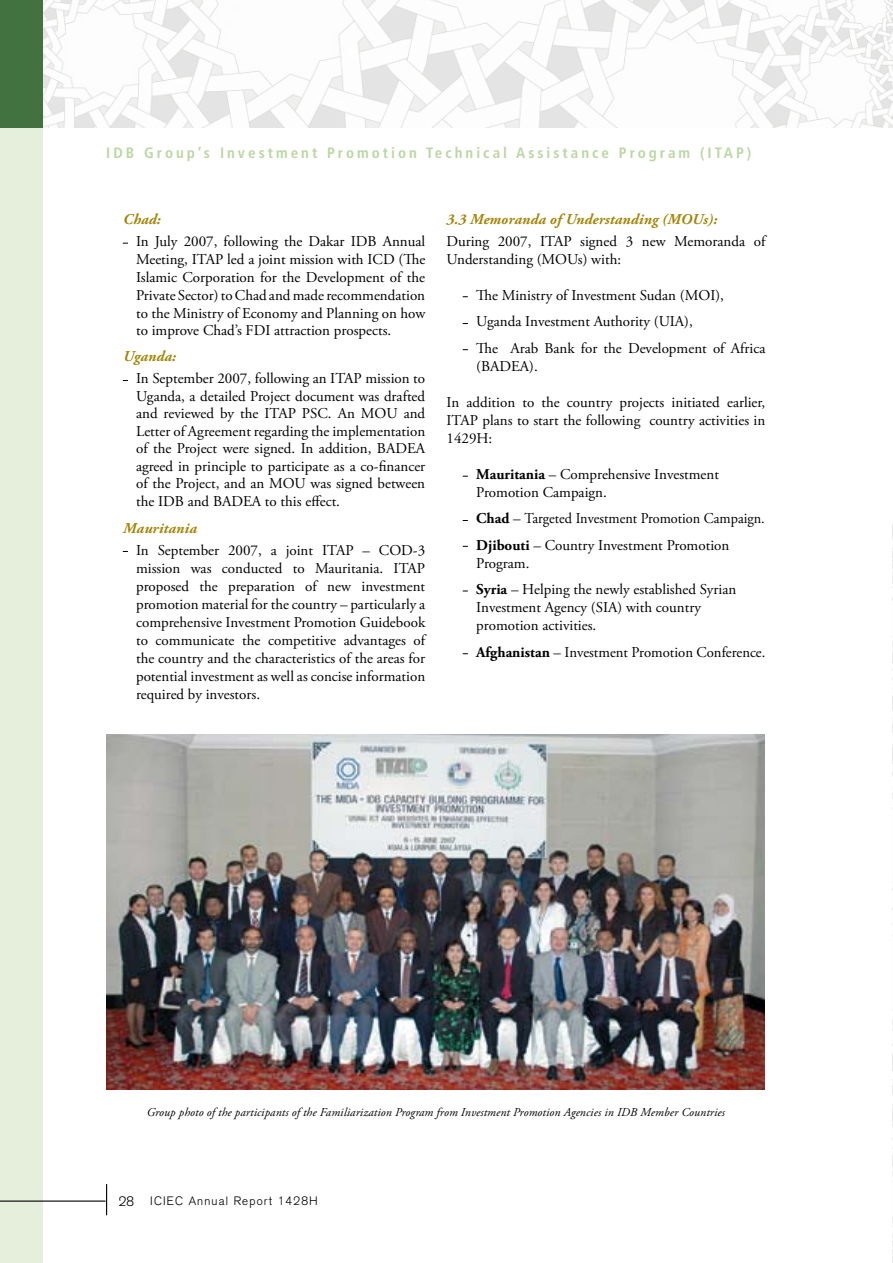
<style>
.page{position:relative;width:893px;height:1263px;background:#fff}
.page>*{position:absolute;margin:0;border:0;box-sizing:border-box;transform-origin:0 0}
.t1{font:15px/18px "Adobe Garamond Pro";color:#000}
.t2{font:700 condensed 15px "Frutiger";letter-spacing:.2em;color:#bbd6a2}
.t3{font:italic 700 15px "Adobe Garamond Pro";letter-spacing:.01em;color:#a38509}
.t4{font:300 13.5px "Akzidenz Grotesk";color:#000}
.t5{font:italic 12px "Adobe Garamond Pro";letter-spacing:.01em;color:#000}
.t6{font:300 12px "Akzidenz Grotesk";letter-spacing:.1em;color:#000}
.s1{font-weight:700}
</style>
<div class="page">
<div style="left:0;top:124px;width:43px;height:1139px;background:#e5efdb"></div>
<hr style="left:106px;top:1184px;width:1px;height:31px;background:#000">
<hr style="left:0;top:1200px;width:106px;height:2px;background:#000">
<img style="left:43px;top:0;width:849px;height:128px">
<div style="left:0;top:0;width:43px;height:128px;background:#427240"></div>
<img style="left:892px;top:526px;width:1px;height:737px">
<hr style="left:892px;top:0;width:1px;height:526px;background:#427240">
<svg style="left:892px;top:416px;width:1px;height:110px"></svg>
<svg style="left:892px;top:0;width:1px;height:113px"></svg>
<img style="left:107px;top:734px;width:658px;height:356px">
<p class="t2" style="left:106px;top:144px;width:646px">IDB Group’s Investment Promotion Technical Assistance Program (ITAP)</p>
<p class="t3" style="left:123px;top:210px;width:39px">Chad:</p>
<p class="t1" style="left:136px;top:233px;width:291px;text-align:justify;text-indent:-13px">- In July 2007, following the Dakar IDB Annual Meeting, ITAP led a joint mission with ICD (The Islamic Corporation for the Development of the Private Sector) to Chad and made recommendation to the Ministry of Economy and Planning on how to improve Chad’s FDI attraction prospects.</p>
<p class="t3" style="left:123px;top:348px;width:54px">Uganda:</p>
<p class="t1" style="left:136px;top:370px;width:291px;line-height:17.5px;text-align:justify;text-indent:-13px">- In September 2007, following an ITAP mission to Uganda, a detailed Project document was drafted and reviewed by the ITAP PSC. An MOU and Letter of Agreement regarding the implementation of the Project were signed. In addition, BADEA agreed in principle to participate as a co-financer of the Project, and an MOU was signed between the IDB and BADEA to this effect.</p>
<p class="t3" style="left:123px;top:519px;width:75px">Mauritania</p>
<p class="t1" style="left:136px;top:542px;width:291px;text-align:justify;text-indent:-13px">- In September 2007, a joint ITAP – COD-3 mission was conducted to Mauritania. ITAP proposed the preparation of new investment promotion material for the country – particularly a comprehensive Investment Promotion Guidebook to communicate the competitive advantages of the country and the characteristics of the areas for potential investment as well as concise information required by investors.</p>
<p class="t3" style="left:446px;top:210px;width:272px">3.3 Memoranda of Understanding (MOUs):</p>
<p class="t1" style="left:446px;top:233px;width:320px">During 2007, ITAP signed 3 new Memoranda of<br>Understanding (MOUs) with:</p>
<p class="t1" style="left:463px;top:287px;width:262px">- The Ministry of Investment Sudan (MOI),</p>
<p class="t1" style="left:463px;top:313px;width:231px">- Uganda Investment Authority (UIA),</p>
<p class="t1" style="left:476px;top:340px;width:291px;text-indent:-13px">- The Arab Bank for the Development of Africa (BADEA).</p>
<p class="t1" style="left:446px;top:394px;width:320px;text-align:justify">In addition to the country projects initiated earlier, ITAP plans to start the following country activities in 1429H:</p>
<p class="t1" style="left:476px;top:466px;width:244px;text-indent:-13px">- <span class="s1">Mauritania</span> – Comprehensive Investment<br>Promotion Campaign.</p>
<p class="t1" style="left:463px;top:510px;width:303px">- <span class="s1">Chad</span> – Targeted Investment Promotion Campaign.</p>
<p class="t1" style="left:476px;top:537px;width:255px;text-indent:-13px">- <span class="s1">Djibouti</span> – Country Investment Promotion<br>Program.</p>
<p class="t1" style="left:476px;top:581px;width:262px;text-indent:-13px">- <span class="s1">Syria</span> – Helping the newly established Syrian<br>Investment Agency (SIA) with country promotion activities.</p>
<p class="t1" style="left:463px;top:644px;width:303px">- <span class="s1">Afghanistan</span> – Investment Promotion Conference.</p>
<p class="t5" style="left:147px;top:1104px;width:580px">Group photo of the participants of the Familiarization Program from Investment Promotion Agencies in IDB Member Countries</p>
<p class="t4" style="left:119px;top:1193px;width:17px">28</p>
<p class="t6" style="left:150px;top:1194px;width:169px">ICIEC Annual Report 1428H</p>
</div>
